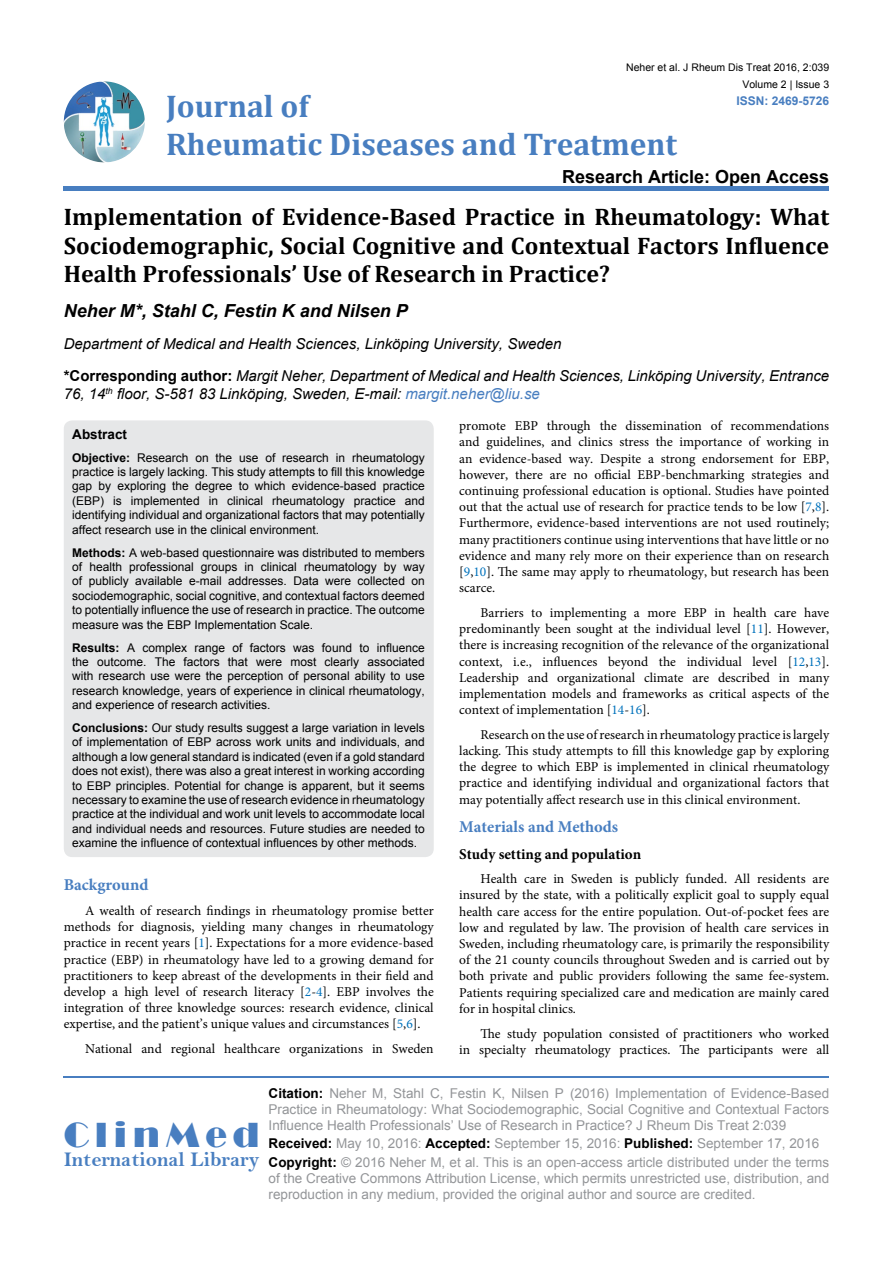
<style>
.page{position:relative;width:893px;height:1263px;background:#fff}
.page>*{position:absolute;margin:0;border:0;box-sizing:border-box;transform-origin:0 0}
.t1{font:36px "Broadway";letter-spacing:.16em;color:#487ec0}
.t2{font:700 31.5px/37.8px "Cambria";color:#487ec0}
.t3{font:700 24px/28.8px "Cambria";color:#000;text-align:justify}
.t4{font:21px "Bell MT Bold";color:#487ec0}
.t5{font:italic 700 18px "Arial";color:#000}
.t6{font:700 18px "Arial";color:#000}
.t7{font:700 16.5px "Minion Pro";color:#487ec0}
.t8{font:italic 15px/18px "Arial";color:#000}
.t9{font:700 15px "Minion Pro";color:#000}
.t10{font:13.5px/16.2px "Minion Pro";color:#000;text-align:justify}
.t11{font:13.5px/16.2px "Arial";color:#939598}
.t12{font:700 13.5px "Arial";color:#000}
.t13{font:12px/14.4px "Arial";color:#000;text-align:justify}
.t14{font:700 12px "Arial";color:#487ec0}
.t15{font:10.5px "Arial";color:#000}
.s1{font-weight:700;font-style:normal}
.s2{color:#487ec0}
.s3{font-weight:700}
.s4{color:#0072bc}
.s5{font-weight:700;color:#000}
</style>
<div class="page">
<img style="left:64px;top:81px;width:81px;height:81px;border-radius:41px">
<div style="left:64px;top:186px;width:765px;height:5px;background:#487ec0"></div>
<hr style="left:64px;top:1076px;width:765px;height:2px;background:#487ec0">
<div style="left:64px;top:420px;width:370px;height:437px;background:#e6e7e8;border-radius:9px"></div>
<p class="t15" style="left:626px;top:61px;width:205px">Neher et al. J Rheum Dis Treat 2016, 2:039</p>
<p class="t14" style="left:736px;top:93px;width:94px">ISSN: 2469-5726</p>
<p class="t15" style="left:742px;top:77px;width:88px">Volume 2 | Issue 3</p>
<h2 class="t2" style="left:166px;top:86px;width:512px">Journal of<br>Rheumatic Diseases and Treatment</h2>
<h3 class="t6" style="left:562px;top:164px;width:269px">Research Article: Open Access</h3>
<h3 class="t3" style="left:64px;top:201px;width:767px">Implementation of Evidence-Based Practice in Rheumatology: What Sociodemographic, Social Cognitive and Contextual Factors Influence Health Professionals’ Use of Research in Practice?</h3>
<h3 class="t5" style="left:64px;top:298px;width:346px">Neher M*, Stahl C, Festin K and Nilsen P</h3>
<p class="t8" style="left:64px;top:335px;width:499px">Department of Medical and Health Sciences, Linköping University, Sweden</p>
<p class="t8" style="left:64px;top:367px;width:767px"><span class="s1">*Corresponding author:</span> Margit Neher, Department of Medical and Health Sciences, Linköping University, Entrance<br>76, 14<sup>th</sup> floor, S-581 83 Linköping, Sweden, E-mail: <span class="s2">margit.neher@liu.se</span></p>
<p class="t12" style="left:72px;top:425px;width:56px">Abstract</p>
<p class="t13" style="left:72px;top:450px;width:354px"><span class="s3">Objective:</span> Research on the use of research in rheumatology practice is largely lacking. This study attempts to fill this knowledge gap by exploring the degree to which evidence-based practice (EBP) is implemented in clinical rheumatology practice and identifying individual and organizational factors that may potentially affect research use in the clinical environment.</p>
<p class="t13" style="left:72px;top:545px;width:354px"><span class="s3">Methods:</span> A web-based questionnaire was distributed to members of health professional groups in clinical rheumatology by way of publicly available e-mail addresses. Data were collected on sociodemographic, social cognitive, and contextual factors deemed to potentially influence the use of research in practice. The outcome measure was the EBP Implementation Scale.</p>
<p class="t13" style="left:72px;top:640px;width:354px"><span class="s3">Results:</span> A complex range of factors was found to influence the outcome. The factors that were most clearly associated with research use were the perception of personal ability to use research knowledge, years of experience in clinical rheumatology, and experience of research activities.</p>
<p class="t13" style="left:72px;top:721px;width:354px"><span class="s3">Conclusions:</span> Our study results suggest a large variation in levels of implementation of EBP across work units and individuals, and although a low general standard is indicated (even if a gold standard does not exist), there was also a great interest in working according to EBP principles. Potential for change is apparent, but it seems necessary to examine the use of research evidence in rheumatology practice at the individual and work unit levels to accommodate local and individual needs and resources. Future studies are needed to examine the influence of contextual influences by other methods.</p>
<p class="t7" style="left:64px;top:873px;width:86px">Background</p>
<p class="t10" style="left:64px;top:903px;width:371px;text-indent:21px">A wealth of research findings in rheumatology promise better methods for diagnosis, yielding many changes in rheumatology practice in recent years [<span class="s4">1</span>]. Expectations for a more evidence-based practice (EBP) in rheumatology have led to a growing demand for practitioners to keep abreast of the developments in their field and develop a high level of research literacy [<span class="s4">2</span>-<span class="s4">4</span>]. EBP involves the integration of three knowledge sources: research evidence, clinical expertise, and the patient’s unique values and circumstances [<span class="s4">5</span>,<span class="s4">6</span>].</p>
<p class="t10" style="left:85px;top:1041px;width:350px">National and regional healthcare organizations in Sweden</p>
<p class="t10" style="left:459px;top:418px;width:371px">promote EBP through the dissemination of recommendations and guidelines, and clinics stress the importance of working in an evidence-based way. Despite a strong endorsement for EBP, however, there are no official EBP-benchmarking strategies and continuing professional education is optional. Studies have pointed out that the actual use of research for practice tends to be low [<span class="s4">7</span>,<span class="s4">8</span>].<br>Furthermore, evidence-based interventions are not used routinely; many practitioners continue using interventions that have little or no evidence and many rely more on their experience than on research [<span class="s4">9</span>,<span class="s4">10</span>]. The same may apply to rheumatology, but research has been scarce.</p>
<p class="t10" style="left:459px;top:605px;width:371px;text-indent:21px">Barriers to implementing a more EBP in health care have predominantly been sought at the individual level [<span class="s4">11</span>]. However, there is increasing recognition of the relevance of the organizational context, i.e., influences beyond the individual level [<span class="s4">12</span>,<span class="s4">13</span>].<br>Leadership and organizational climate are described in many implementation models and frameworks as critical aspects of the context of implementation [<span class="s4">14</span>-<span class="s4">16</span>].</p>
<p class="t10" style="left:459px;top:726px;width:371px;text-indent:21px">Research on the use of research in rheumatology practice is largely lacking. This study attempts to fill this knowledge gap by exploring the degree to which EBP is implemented in clinical rheumatology practice and identifying individual and organizational factors that may potentially affect research use in this clinical environment.</p>
<p class="t7" style="left:459px;top:815px;width:161px">Materials and Methods</p>
<p class="t9" style="left:459px;top:843px;width:184px">Study setting and population</p>
<p class="t10" style="left:459px;top:871px;width:371px;text-indent:21px">Health care in Sweden is publicly funded. All residents are insured by the state, with a politically explicit goal to supply equal health care access for the entire population. Out-of-pocket fees are low and regulated by law. The provision of health care services in Sweden, including rheumatology care, is primarily the responsibility of the 21 county councils throughout Sweden and is carried out by both private and public providers following the same fee-system.<br>Patients requiring specialized care and medication are mainly cared for in hospital clinics.</p>
<p class="t10" style="left:459px;top:1025px;width:371px;text-align:right">The study population consisted of practitioners who worked<br>in specialty rheumatology practices. The participants were all</p>
<h1 class="t1" style="left:64px;top:1113px;width:197px">ClinMed</h1>
<h3 class="t4" style="left:64px;top:1147px;width:197px">International Library</h3>
<p class="t11" style="left:269px;top:1085px;width:562px;text-align:justify"><span class="s5">Citation:</span> Neher M, Stahl C, Festin K, Nilsen P (2016) Implementation of Evidence-Based Practice in Rheumatology: What Sociodemographic, Social Cognitive and Contextual Factors Influence Health Professionals’ Use of Research in Practice? J Rheum Dis Treat 2:039</p>
<p class="t11" style="left:269px;top:1135px;width:562px;line-height:18.3px"><span class="s5">Received:</span> May 10, 2016: <span class="s5">Accepted:</span> September 15, 2016: <span class="s5">Published:</span> September 17, 2016<br><span class="s5">Copyright:</span> © 2016 Neher M, et al. This is an open-access article distributed under the terms</p>
<p class="t11" style="left:269px;top:1170px;width:562px">of the Creative Commons Attribution License, which permits unrestricted use, distribution, and reproduction in any medium, provided the original author and source are credited.</p>
</div>
